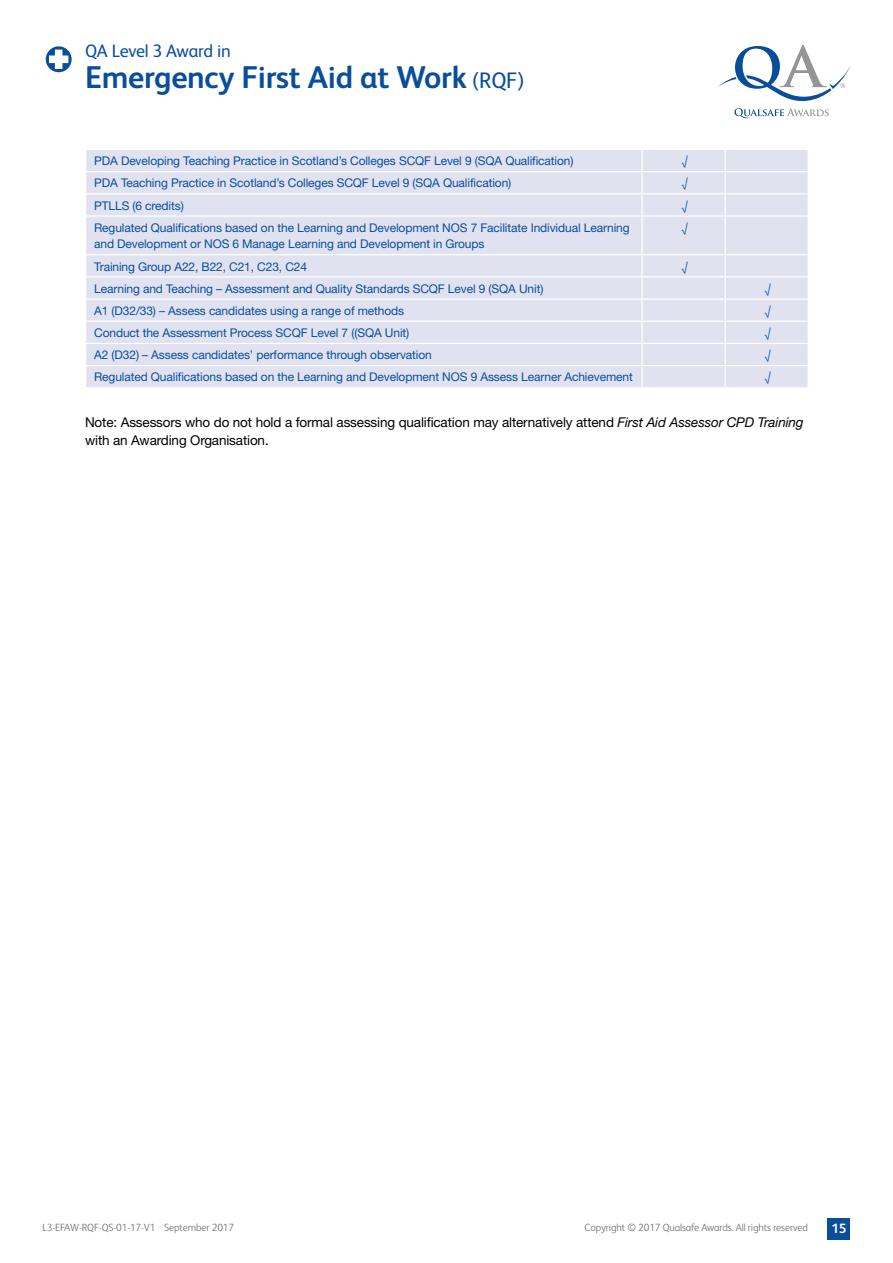
<style>
.page{position:relative;width:893px;height:1263px;background:#fff}
.page>*{position:absolute;margin:0;border:0;box-sizing:border-box;transform-origin:0 0}
.t1{font:700 31.5px "FS Albert";letter-spacing:-.01em;color:#0a4e9b}
.t2{font:18px "FS Albert";letter-spacing:-.015em;color:#0a4e9b}
.appendix_table{font:13.5px/18px "Helvetica Neue LT";letter-spacing:-.01em;color:#000}
.t3{font:700 13.5px "FS Albert";color:#fff}
.Table_Text_Blue{font:12px/16.5px "Helvetica Neue LT";letter-spacing:-.01em;color:#0a4e9b}
.t4{font:300 10.5px "FS Albert";letter-spacing:-.01em;color:#6d6e71}
.s1{font-weight:400;font-size:22.5px}
.s2{font-style:italic}
</style>
<div class="page">
<div style="left:827px;top:1218px;width:23px;height:22px;background:#0a4e9b"></div>
<svg style="left:717px;top:45px;width:134px;height:73px"></svg>
<svg style="left:45px;top:45px;width:28px;height:28px"></svg>
<div style="left:44px;top:44px;width:30px;height:30px;border:2px solid #fff;border-radius:50%"></div>
<svg style="left:49px;top:50px;width:19px;height:19px"></svg>
<div style="left:86px;top:150px;width:722px;height:237px;background:#e1e2f0"></div>
<hr style="left:641px;top:150px;width:2px;height:21px;background:#fff">
<hr style="left:641px;top:172px;width:2px;height:21px;background:#fff">
<hr style="left:641px;top:194px;width:2px;height:21px;background:#fff">
<hr style="left:641px;top:217px;width:2px;height:37px;background:#fff">
<hr style="left:641px;top:255px;width:2px;height:21px;background:#fff">
<hr style="left:641px;top:277px;width:2px;height:21px;background:#fff">
<hr style="left:641px;top:300px;width:2px;height:21px;background:#fff">
<hr style="left:641px;top:322px;width:2px;height:21px;background:#fff">
<hr style="left:641px;top:344px;width:2px;height:21px;background:#fff">
<hr style="left:641px;top:366px;width:2px;height:21px;background:#fff">
<hr style="left:724px;top:150px;width:2px;height:21px;background:#fff">
<hr style="left:724px;top:172px;width:2px;height:21px;background:#fff">
<hr style="left:724px;top:194px;width:2px;height:21px;background:#fff">
<hr style="left:724px;top:217px;width:2px;height:37px;background:#fff">
<hr style="left:724px;top:255px;width:2px;height:21px;background:#fff">
<hr style="left:724px;top:277px;width:2px;height:21px;background:#fff">
<hr style="left:724px;top:300px;width:2px;height:21px;background:#fff">
<hr style="left:724px;top:322px;width:2px;height:21px;background:#fff">
<hr style="left:724px;top:344px;width:2px;height:21px;background:#fff">
<hr style="left:724px;top:366px;width:2px;height:21px;background:#fff">
<hr style="left:85px;top:171px;width:557px;height:1px;background:#fff">
<hr style="left:85px;top:193px;width:557px;height:1px;background:#fff">
<hr style="left:85px;top:215px;width:557px;height:2px;background:#fff">
<hr style="left:85px;top:254px;width:557px;height:1px;background:#fff">
<hr style="left:85px;top:276px;width:557px;height:1px;background:#fff">
<hr style="left:85px;top:298px;width:557px;height:2px;background:#fff">
<hr style="left:85px;top:321px;width:557px;height:1px;background:#fff">
<hr style="left:85px;top:343px;width:557px;height:1px;background:#fff">
<hr style="left:85px;top:365px;width:557px;height:1px;background:#fff">
<hr style="left:642px;top:171px;width:83px;height:1px;background:#fff">
<hr style="left:642px;top:193px;width:83px;height:1px;background:#fff">
<hr style="left:642px;top:215px;width:83px;height:2px;background:#fff">
<hr style="left:642px;top:254px;width:83px;height:1px;background:#fff">
<hr style="left:642px;top:276px;width:83px;height:1px;background:#fff">
<hr style="left:642px;top:298px;width:83px;height:2px;background:#fff">
<hr style="left:642px;top:321px;width:83px;height:1px;background:#fff">
<hr style="left:642px;top:343px;width:83px;height:1px;background:#fff">
<hr style="left:642px;top:365px;width:83px;height:1px;background:#fff">
<hr style="left:725px;top:171px;width:84px;height:1px;background:#fff">
<hr style="left:725px;top:193px;width:84px;height:1px;background:#fff">
<hr style="left:725px;top:215px;width:84px;height:2px;background:#fff">
<hr style="left:725px;top:254px;width:84px;height:1px;background:#fff">
<hr style="left:725px;top:276px;width:84px;height:1px;background:#fff">
<hr style="left:725px;top:298px;width:84px;height:2px;background:#fff">
<hr style="left:725px;top:321px;width:84px;height:1px;background:#fff">
<hr style="left:725px;top:343px;width:84px;height:1px;background:#fff">
<hr style="left:725px;top:365px;width:84px;height:1px;background:#fff">
<h2 class="t2" style="left:85px;top:41px;width:147px">QA Level 3 Award in</h2>
<h1 class="t1" style="left:85px;top:59px;width:441px">Emergency First Aid at Work <span class="s1">(RQF)</span></h1>
<p class="Table_Text_Blue" style="left:94px;top:153px;width:481px">PDA Developing Teaching Practice in Scotland’s Colleges SCQF Level 9 (SQA Qualification)</p>
<p class="Table_Text_Blue" style="left:682px;top:153px;width:7px">√</p>
<p class="Table_Text_Blue" style="left:94px;top:175px;width:419px">PDA Teaching Practice in Scotland’s Colleges SCQF Level 9 (SQA Qualification)</p>
<p class="Table_Text_Blue" style="left:682px;top:175px;width:7px">√</p>
<p class="Table_Text_Blue" style="left:94px;top:197px;width:91px">PTLLS (6 credits)</p>
<p class="Table_Text_Blue" style="left:682px;top:197px;width:7px">√</p>
<p class="Table_Text_Blue" style="left:94px;top:219px;width:537px">Regulated Qualifications based on the Learning and Development NOS 7 Facilitate Individual Learning and Development or NOS 6 Manage Learning and Development in Groups</p>
<p class="Table_Text_Blue" style="left:682px;top:219px;width:7px">√</p>
<p class="Table_Text_Blue" style="left:94px;top:258px;width:214px">Training Group A22, B22, C21, C23, C24</p>
<p class="Table_Text_Blue" style="left:682px;top:258px;width:7px">√</p>
<p class="Table_Text_Blue" style="left:94px;top:280px;width:451px">Learning and Teaching – Assessment and Quality Standards SCQF Level 9 (SQA Unit)</p>
<p class="Table_Text_Blue" style="left:765px;top:280px;width:7px">√</p>
<p class="Table_Text_Blue" style="left:94px;top:302px;width:311px">A1 (D32/33) – Assess candidates using a range of methods</p>
<p class="Table_Text_Blue" style="left:765px;top:302px;width:7px">√</p>
<p class="Table_Text_Blue" style="left:94px;top:324px;width:317px">Conduct the Assessment Process SCQF Level 7 ((SQA Unit)</p>
<p class="Table_Text_Blue" style="left:765px;top:324px;width:7px">√</p>
<p class="Table_Text_Blue" style="left:94px;top:347px;width:339px">A2 (D32) – Assess candidates’ performance through observation</p>
<p class="Table_Text_Blue" style="left:765px;top:347px;width:7px">√</p>
<p class="Table_Text_Blue" style="left:94px;top:369px;width:540px">Regulated Qualifications based on the Learning and Development NOS 9 Assess Learner Achievement</p>
<p class="Table_Text_Blue" style="left:765px;top:369px;width:7px">√</p>
<p class="appendix_table" style="left:85px;top:413px;width:720px">Note: Assessors who do not hold a formal assessing qualification may alternatively attend <span class="s2">First Aid Assessor CPD Training </span>with an Awarding Organisation.</p>
<p class="t4" style="left:43px;top:1221px;width:193px">L3-EFAW-RQF-QS-01-17-V1 September 2017</p>
<p class="t4" style="left:585px;top:1221px;width:225px">Copyright © 2017 Qualsafe Awards. All rights reserved</p>
<p class="t3" style="left:831px;top:1221px;width:17px">15</p>
</div>
